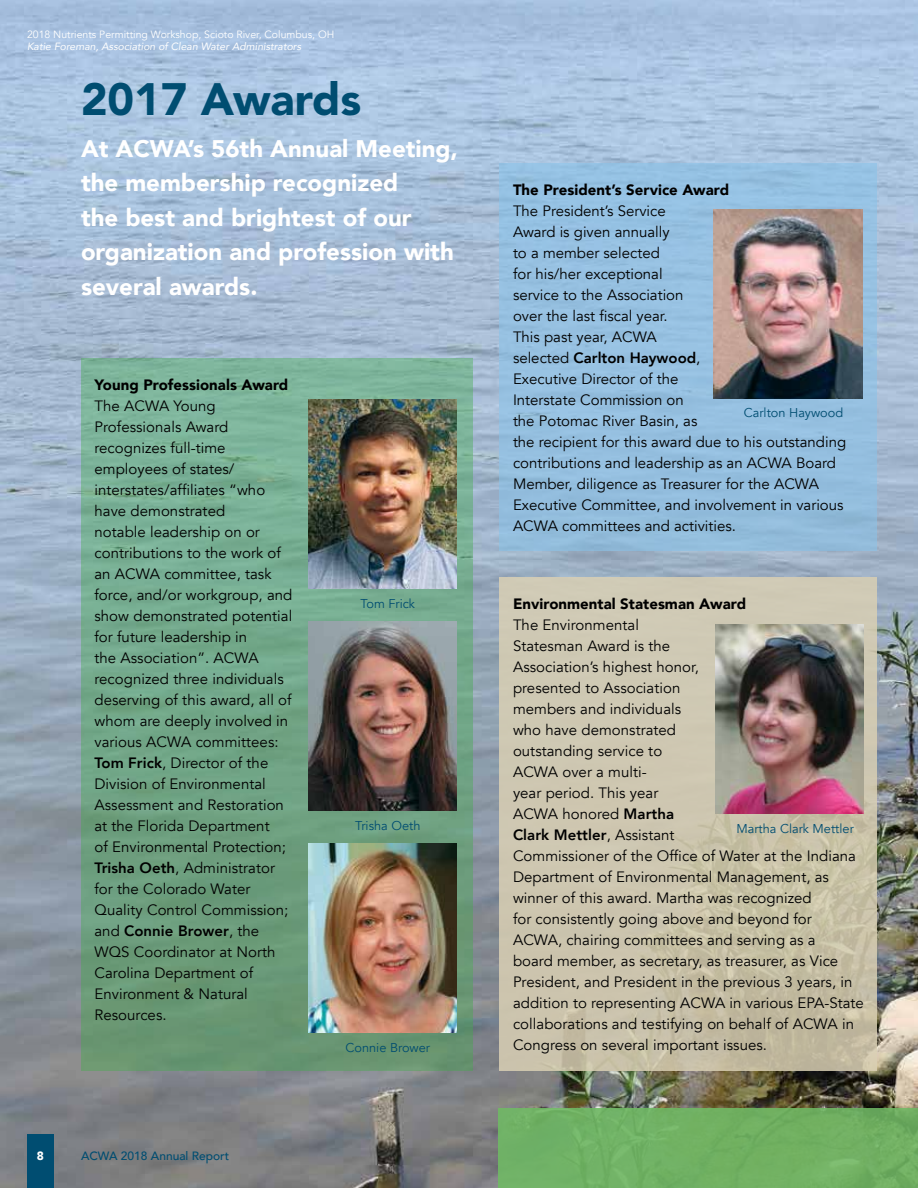
<style>
.page{position:relative;width:918px;height:1188px;background:#fff}
.page>*{position:absolute;margin:0;border:0;box-sizing:border-box;transform-origin:0 0}
.t1{font:900 45px "Avenir LT Std";color:#004d71}
.t2{font:900 24px/34.5px "Avenir";color:#fff}
.t3{font:15px/21px "Avenir";letter-spacing:.005em;color:#000}
.t4{font:900 15px "Avenir";letter-spacing:.005em;color:#000}
.t5{font:12.75px "Avenir";color:#004d71}
.t6{font:500 12px "Avenir";color:#004d71}
.t7{font:900 12px "Avenir";color:#fff}
.t8{font:10.5px "Avenir";color:#fff}
.t9{font:italic 10.5px "Avenir";color:#fff}
.s1{font-weight:800}
</style>
<div class="page">
<img style="left:0;top:0;width:918px;height:1188px">
<div style="left:498px;top:1108px;width:420px;height:80px;background:#71b163"></div>
<div style="left:27px;top:1134px;width:27px;height:54px;background:#004d71"></div>
<div style="left:81px;top:358px;width:391px;height:713px;background:linear-gradient(to bottom,#7fb8a1,#669470)"></div>
<img style="left:308px;top:399px;width:149px;height:189px">
<img style="left:308px;top:621px;width:149px;height:189px">
<img style="left:308px;top:843px;width:149px;height:189px">
<div style="left:500px;top:163px;width:378px;height:387px;background:#95bfe0"></div>
<img style="left:714px;top:209px;width:148px;height:189px">
<div style="left:500px;top:577px;width:378px;height:494px;background:linear-gradient(to bottom,#d1ccb8,#c5bda3)"></div>
<img style="left:716px;top:625px;width:148px;height:189px">
<p class="t8" style="left:27px;top:28px;width:309px">2018 Nutrients Permitting Workshop, Scioto River, Columbus, OH</p>
<p class="t9" style="left:27px;top:39px;width:276px">Katie Foreman, Association of Clean Water Administrators</p>
<h1 class="t1" style="left:81px;top:72px;width:282px">2017 Awards</h1>
<h2 class="t2" style="left:81px;top:131px;width:378px">At ACWA’s 56th Annual Meeting, the membership recognized<br>the best and brightest of our organization and profession with several awards.</h2>
<p class="t4" style="left:94px;top:371px;width:195px">Young Professionals Award</p>
<p class="t3" style="left:94px;top:395px;width:199px">The ACWA Young<br>Professionals Award recognizes full-time employees of states/ interstates/affiliates “who have demonstrated<br>notable leadership on or contributions to the work of an ACWA committee, task force, and/or workgroup, and show demonstrated potential for future leadership in<br>the Association”. ACWA recognized three individuals deserving of this award, all of whom are deeply involved in various ACWA committees:<br><span class="s1">Tom Frick</span>, Director of the<br>Division of Environmental<br>Assessment and Restoration at the Florida Department<br>of Environmental Protection;<br><span class="s1">Trisha Oeth</span>, Administrator for the Colorado Water<br>Quality Control Commission; and <span class="s1">Connie Brower</span>, the<br>WQS Coordinator at North<br>Carolina Department of<br>Environment &amp; Natural<br>Resources.</p>
<p class="t7" style="left:37px;top:1145px;width:9px">8</p>
<p class="t6" style="left:81px;top:1145px;width:150px">ACWA 2018 Annual Report</p>
<p class="t5" style="left:361px;top:596px;width:56px">Tom Frick</p>
<p class="t5" style="left:355px;top:818px;width:67px">Trisha Oeth</p>
<p class="t5" style="left:346px;top:1040px;width:86px">Connie Brower</p>
<p class="t4" style="left:513px;top:177px;width:218px">The President’s Service Award</p>
<p class="t3" style="left:513px;top:200px;width:335px">The President’s Service<br>Award is given annually<br>to a member selected<br>for his/her exceptional<br>service to the Association<br>over the last fiscal year.<br>This past year, ACWA<br>selected <span class="s1">Carlton Haywood</span>,<br>Executive Director of the<br>Interstate Commission on<br>the Potomac River Basin, as<br>the recipient for this award due to his outstanding contributions and leadership as an ACWA Board<br>Member, diligence as Treasurer for the ACWA<br>Executive Committee, and involvement in various<br>ACWA committees and activities.</p>
<p class="t5" style="left:744px;top:405px;width:101px">Carlton Haywood</p>
<p class="t4" style="left:513px;top:591px;width:235px">Environmental Statesman Award</p>
<p class="t3" style="left:513px;top:615px;width:352px">The Environmental<br>Statesman Award is the<br>Association’s highest honor,<br>presented to Association<br>members and individuals<br>who have demonstrated<br>outstanding service to<br>ACWA over a multi-<br>year period. This year<br>ACWA honored <span class="s1">Martha<br>Clark Mettler</span>, Assistant<br>Commissioner of the Office of Water at the Indiana Department of Environmental Management, as winner of this award. Martha was recognized<br>for consistently going above and beyond for ACWA, chairing committees and serving as a<br>board member, as secretary, as treasurer, as Vice President, and President in the previous 3 years, in addition to representing ACWA in various EPA-State collaborations and testifying on behalf of ACWA in Congress on several important issues.</p>
<p class="t5" style="left:736px;top:821px;width:119px">Martha Clark Mettler</p>
</div>
